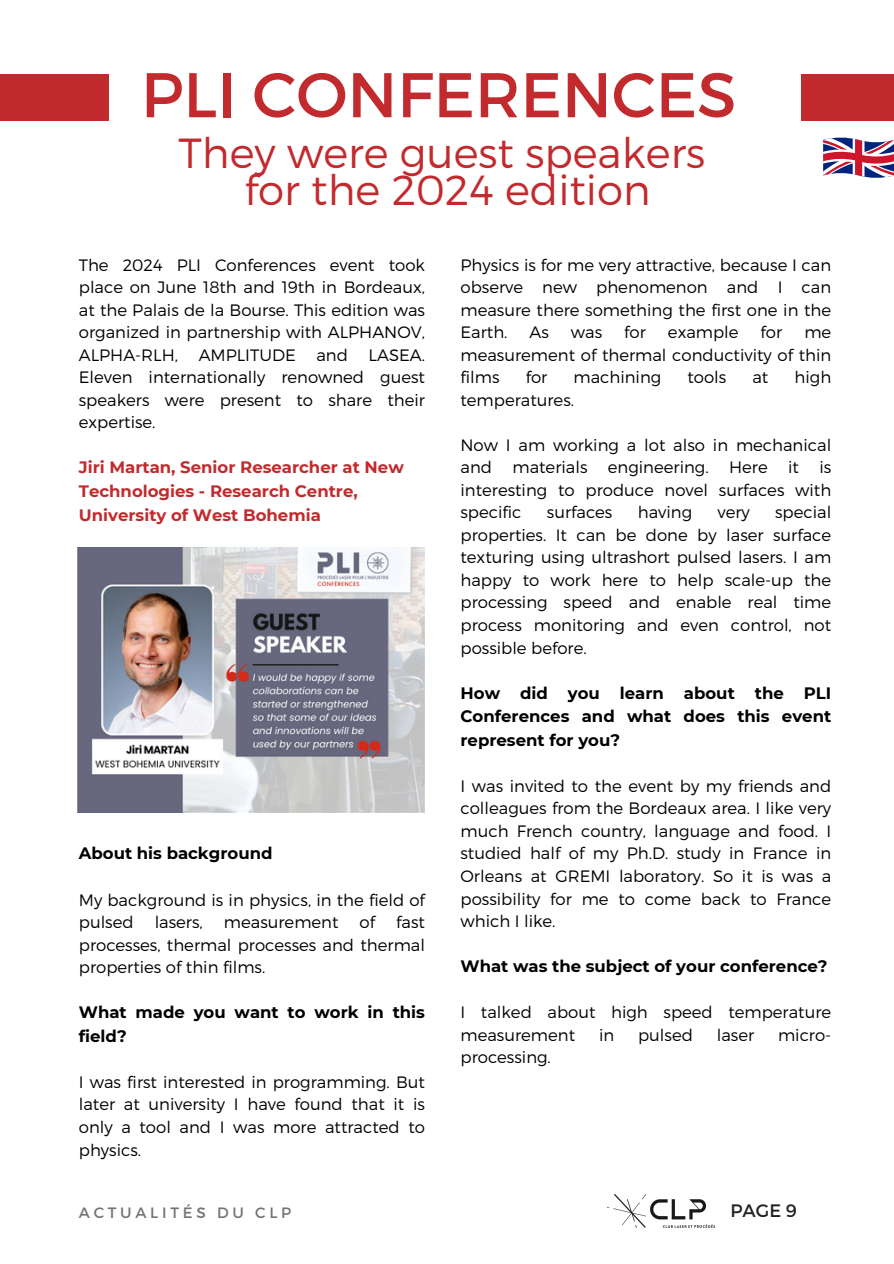
<style>
.page{position:relative;width:894px;height:1264px;background:#fff}
.page>*{position:absolute;margin:0;border:0;box-sizing:border-box;transform-origin:0 0}
.t1{font:63px "Montserrat";color:#c22a2d}
.t2{font:300 42px/37.2px "Montserrat";color:#c22a2d;text-align:center}
.t3{font:18px "Montserrat";color:#222220}
.t4{font:300 16.5px/22.5px "Montserrat";color:#000;text-align:justify}
.t5{font:700 16.5px/23.7px "Montserrat";color:#000}
.t6{font:700 16.5px/23.7px "Montserrat";color:#c22a2d}
.t7{font:15px "Montserrat";letter-spacing:.25em;color:#737373}
</style>
<div class="page">
<img style="left:606px;top:1194px;width:110px;height:34px">
<div style="left:0;top:74px;width:108px;height:47px;background:#c22a2d"></div>
<div style="left:800px;top:74px;width:93px;height:47px;background:#c22a2d"></div>
<svg style="left:823px;top:137px;width:70px;height:41px"></svg>
<img style="left:77px;top:547px;width:347px;height:266px">
<h1 class="t1" style="left:141px;top:54px;width:596px">PLI CONFERENCES</h1>
<h5 class="t2" style="left:178px;top:132px;width:528px">They were guest speakers for the 2024 edition</h5>
<h2 class="t4" style="left:79px;top:253px;width:347px">The 2024 PLI Conferences event took place on June 18th and 19th in Bordeaux, at the Palais de la Bourse. This edition was organized in partnership with ALPHANOV, ALPHA-RLH,</h2>
<h2 class="t4" style="left:199px;top:343px;width:99px">AMPLITUDE</h2>
<h2 class="t4" style="left:316px;top:343px;width:33px">and</h2>
<h2 class="t4" style="left:79px;top:343px;width:347px;text-indent:290px">LASEA.<br>Eleven internationally renowned guest speakers were present to share their expertise.</h2>
<p class="t6" style="left:79px;top:455px;width:326px">Jiri Martan, Senior Researcher at New<br>Technologies - Research Centre,<br>University of West Bohemia</p>
<h5 class="t5" style="left:79px;top:841px;width:195px">About his background</h5>
<h4 class="t4" style="left:79px;top:887px;width:347px">My background is in physics, in the field of pulsed</h4>
<h4 class="t4" style="left:79px;top:910px;width:347px;text-indent:317px">fast processes, thermal processes and thermal properties of thin films.</h4>
<h4 class="t5" style="left:79px;top:1000px;width:347px">What made you want to work in this field?</h4>
<h5 class="t4" style="left:79px;top:1069px;width:347px">I was first interested in programming. But later at university I have found that it is only a tool and I was more attracted to physics.</h5>
<h4 class="t4" style="left:155px;top:910px;width:50px">lasers,</h4>
<h4 class="t4" style="left:224px;top:910px;width:116px">measurement</h4>
<h4 class="t4" style="left:359px;top:910px;width:17px">of</h4>
<h4 class="t7" style="left:79px;top:1203px;width:214px">ACTUALITÉS DU CLP</h4>
<p class="t4" style="left:460px;top:253px;width:372px">Physics is for me very attractive, because I can observe new phenomenon and I can measure there something the first one in the Earth.</p>
<p class="t4" style="left:529px;top:320px;width:21px">As</p>
<p class="t4" style="left:570px;top:320px;width:33px">was</p>
<p class="t4" style="left:624px;top:320px;width:23px">for</p>
<p class="t4" style="left:667px;top:320px;width:72px">example</p>
<p class="t4" style="left:760px;top:320px;width:23px">for</p>
<p class="t4" style="left:460px;top:320px;width:372px;text-indent:344px">me measurement of thermal conductivity of thin films</p>
<p class="t4" style="left:525px;top:365px;width:23px">for</p>
<p class="t4" style="left:573px;top:365px;width:89px">machining</p>
<p class="t4" style="left:687px;top:365px;width:40px">tools</p>
<p class="t4" style="left:752px;top:365px;width:17px">at</p>
<p class="t4" style="left:794px;top:365px;width:38px">high</p>
<p class="t4" style="left:460px;top:388px;width:115px">temperatures.</p>
<p class="t4" style="left:460px;top:433px;width:372px">Now I am working a lot also in mechanical and materials engineering. Here it is interesting to produce novel surfaces with specific</p>
<p class="t4" style="left:546px;top:500px;width:67px">surfaces</p>
<p class="t4" style="left:637px;top:500px;width:56px">having</p>
<p class="t4" style="left:717px;top:500px;width:34px">very</p>
<p class="t4" style="left:460px;top:500px;width:372px;text-indent:314px">special properties. It can be done by laser surface texturing using ultrashort pulsed lasers. I am happy to work here to help scale-up the processing speed and enable real time process monitoring and even control, not possible before.</p>
<h5 class="t5" style="left:460px;top:680px;width:372px;text-align:justify">How did you learn about the PLI Conferences and what does this event represent for you?</h5>
<h5 class="t4" style="left:460px;top:774px;width:372px">I was invited to the event by my friends and colleagues from the Bordeaux area. I like very much French country, language and food. I studied half of my Ph.D. study in France in Orleans at GREMI laboratory. So it is was a possibility for me to come back to France which I like.</h5>
<h4 class="t5" style="left:460px;top:954px;width:368px">What was the subject of your conference?</h4>
<h5 class="t4" style="left:460px;top:1000px;width:372px">I talked about high speed temperature measurement</h5>
<h5 class="t4" style="left:599px;top:1022px;width:17px">in</h5>
<h5 class="t4" style="left:638px;top:1022px;width:56px">pulsed</h5>
<h5 class="t4" style="left:716px;top:1022px;width:39px">laser</h5>
<h5 class="t4" style="left:777px;top:1022px;width:55px">micro-</h5>
<h5 class="t4" style="left:460px;top:1045px;width:92px">processing.</h5>
<p class="t3" style="left:730px;top:1198px;width:68px">PAGE 9</p>
</div>
